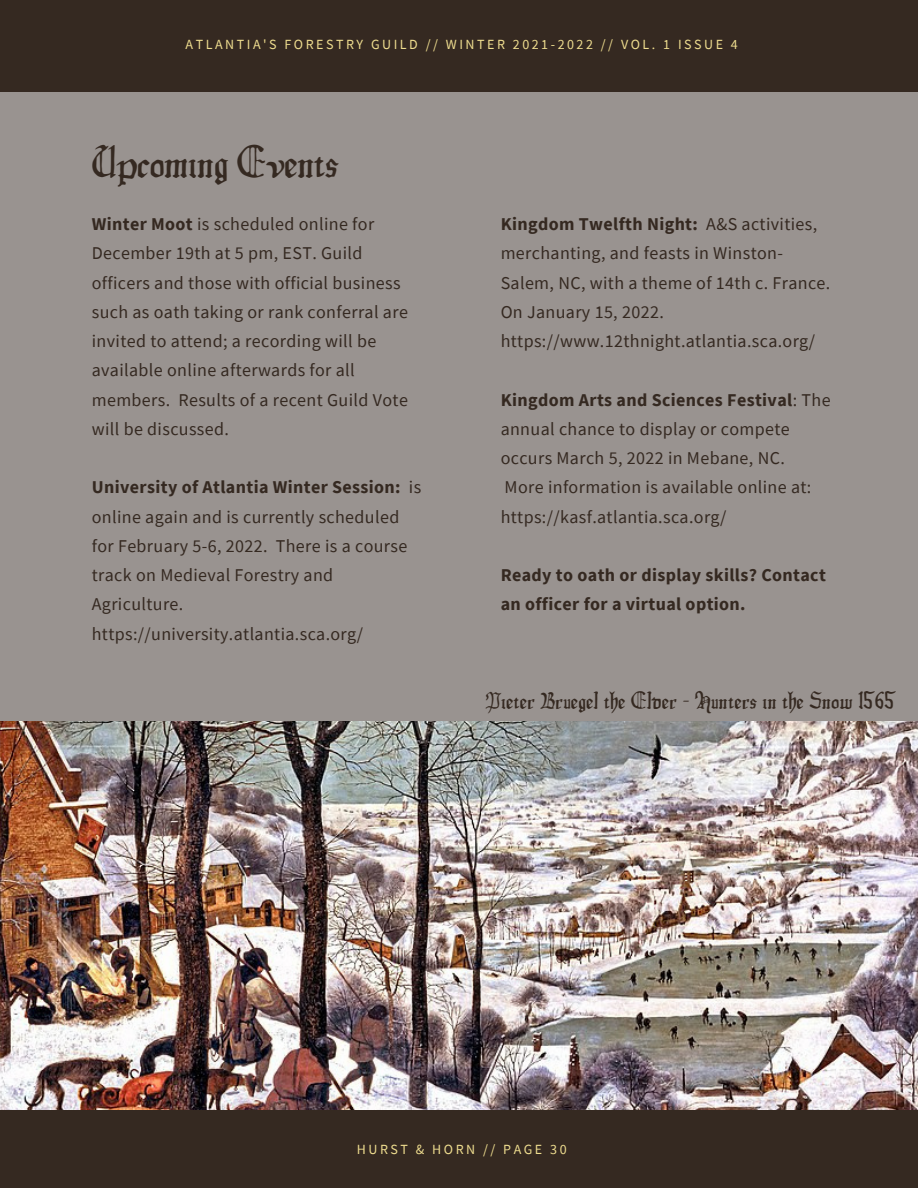
<style>
.page{position:relative;width:918px;height:1188px;background:#352921}
.page>*{position:absolute;margin:0;border:0;box-sizing:border-box;transform-origin:0 0}
.t1{font:42px "Isabella";color:#352921}
.t2{font:22.5px "Isabella";letter-spacing:.02em;color:#352921}
.t3{font:18px/29.2px "Source Sans Pro";letter-spacing:.02em;color:#352921}
.t4{font:700 18px/29.2px "Source Sans Pro";letter-spacing:.02em;color:#352921}
.t5{font:13.95px "Source Sans Pro";letter-spacing:.18em;color:#efdd8f}
.s1{font-weight:700}
</style>
<div class="page">
<div style="left:0;top:92px;width:918px;height:1016px;background:#999390"></div>
<img style="left:0;top:721px;width:918px;height:388px">
<p class="t5" style="left:186px;top:35px;width:554px">ATLANTIA'S FORESTRY GUILD // WINTER 2021-2022 // VOL. 1 ISSUE 4</p>
<h1 class="t1" style="left:92px;top:126px;width:248px">Upcoming Events</h1>
<p class="t3" style="left:92px;top:209px;width:318px"><span class="s1">Winter Moot</span> is scheduled online for December 19th at 5 pm, EST. Guild officers and those with official business such as oath taking or rank conferral are invited to attend; a recording will be available online afterwards for all members. Results of a recent Guild Vote will be discussed.</p>
<p class="t3" style="left:92px;top:472px;width:331px"><span class="s1">University of Atlantia Winter Session:</span> is online again and is currently scheduled for February 5-6, 2022. There is a course track on Medieval Forestry and Agriculture. https://university.atlantia.sca.org/</p>
<p class="t3" style="left:501px;top:209px;width:331px"><span class="s1">Kingdom Twelfth Night:</span> A&amp;S activities, merchanting, and feasts in Winston-Salem, NC, with a theme of 14th c. France.<br>On January 15, 2022. https://www.12thnight.atlantia.sca.org/</p>
<p class="t3" style="left:501px;top:384px;width:331px"><span class="s1">Kingdom Arts and Sciences Festival</span>: The annual chance to display or compete occurs March 5, 2022 in Mebane, NC.<br>More information is available online at: https://kasf.atlantia.sca.org/</p>
<p class="t4" style="left:501px;top:560px;width:327px">Ready to oath or display skills? Contact an officer for a virtual option.</p>
<p class="t2" style="left:486px;top:681px;width:412px">Pieter Bruegel the Elder - Hunters in the Snow 1565</p>
<p class="t5" style="left:357px;top:1140px;width:211px">HURST &amp; HORN // PAGE 30</p>
</div>
